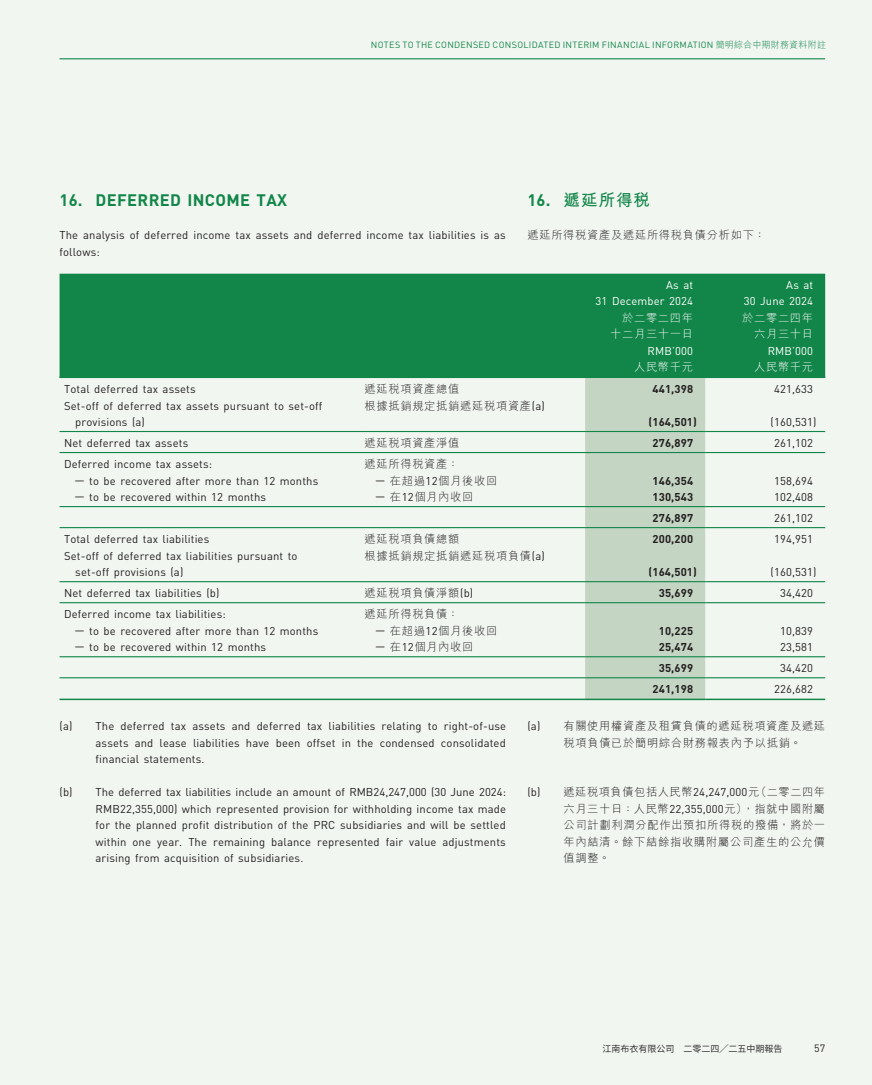
<style>
.page{position:relative;width:872px;height:1085px;background:#fff}
.page>*{position:absolute;margin:0;border:0;box-sizing:border-box;transform-origin:0 0}
._03_H1{font:700 16.5px "DIN Pro";letter-spacing:.02em;color:#128649}
._03_H1-2{font:700 16.5px "M Hei HK";letter-spacing:.06em;color:#128649}
._01_Body_Text{font:11.25px/16.5px "DIN Pro";letter-spacing:.01em;color:#231f20;text-align:justify}
._15_Table_Stub{font:11.25px/16.5px "DIN Pro";letter-spacing:.01em;color:#231f20}
._01_Body_Text-2{font:300 11.25px/16.5px "M Hei HK";letter-spacing:.06em;color:#231f20}
._15_Table_Stub-2{font:300 11.25px "M Hei HK";letter-spacing:.06em;color:#231f20}
._01_Body_Text-3{font:700 11.25px "DIN Pro";letter-spacing:.01em;color:#231f20}
._01_Body_Text-4{font:11.25px/16.5px "DIN Pro";letter-spacing:.01em;color:#fff;text-align:right}
._01_Body_Text-5{font:300 11.25px/16.5px "M Hei HK";letter-spacing:.06em;color:#fff;text-align:right}
.t1{font:10.5px "DIN Pro";color:#231f20}
.t2{font:9px "DIN Pro";letter-spacing:.03em;color:#128649}
.t3{font:9px "Source Han Sans CN";color:#231f20}
.s1{font-family:"M Hei HK";font-weight:300}
.s2{font-family:"DIN Pro"}
.s3{font-family:"DIN Pro";font-weight:400}
</style>
<div class="page">
<div style="left:0;top:0;width:872px;height:1084px;background:#f1f6f1"></div>
<hr style="left:60px;top:58px;width:765px;height:1px;background:#128649">
<div style="left:60px;top:274px;width:765px;height:102px;background:#128649"></div>
<div style="left:585px;top:378px;width:120px;height:320px;background:#c5d5c4"></div>
<hr style="left:60px;top:376px;width:300px;height:2px;background:#128649">
<hr style="left:360px;top:376px;width:225px;height:2px;background:#128649">
<hr style="left:585px;top:376px;width:120px;height:2px;background:#128649">
<hr style="left:705px;top:376px;width:120px;height:2px;background:#128649">
<hr style="left:60px;top:431px;width:300px;height:1px;background:#128649">
<hr style="left:360px;top:431px;width:225px;height:1px;background:#128649">
<hr style="left:585px;top:431px;width:120px;height:1px;background:#128649">
<hr style="left:705px;top:431px;width:120px;height:1px;background:#128649">
<hr style="left:60px;top:452px;width:300px;height:1px;background:#128649">
<hr style="left:360px;top:452px;width:225px;height:1px;background:#128649">
<hr style="left:585px;top:452px;width:120px;height:1px;background:#128649">
<hr style="left:705px;top:452px;width:120px;height:1px;background:#128649">
<hr style="left:60px;top:506px;width:300px;height:1px;background:#128649">
<hr style="left:360px;top:506px;width:225px;height:1px;background:#128649">
<hr style="left:585px;top:506px;width:120px;height:1px;background:#128649">
<hr style="left:705px;top:506px;width:120px;height:1px;background:#128649">
<hr style="left:60px;top:527px;width:300px;height:1px;background:#128649">
<hr style="left:360px;top:527px;width:225px;height:1px;background:#128649">
<hr style="left:585px;top:527px;width:120px;height:1px;background:#128649">
<hr style="left:705px;top:527px;width:120px;height:1px;background:#128649">
<hr style="left:60px;top:581px;width:300px;height:1px;background:#128649">
<hr style="left:360px;top:581px;width:225px;height:1px;background:#128649">
<hr style="left:585px;top:581px;width:120px;height:1px;background:#128649">
<hr style="left:705px;top:581px;width:120px;height:1px;background:#128649">
<hr style="left:60px;top:602px;width:300px;height:1px;background:#128649">
<hr style="left:360px;top:602px;width:225px;height:1px;background:#128649">
<hr style="left:585px;top:602px;width:120px;height:1px;background:#128649">
<hr style="left:705px;top:602px;width:120px;height:1px;background:#128649">
<hr style="left:60px;top:656px;width:300px;height:1px;background:#128649">
<hr style="left:360px;top:656px;width:225px;height:1px;background:#128649">
<hr style="left:585px;top:656px;width:120px;height:1px;background:#128649">
<hr style="left:705px;top:656px;width:120px;height:1px;background:#128649">
<hr style="left:60px;top:677px;width:300px;height:1px;background:#128649">
<hr style="left:360px;top:677px;width:225px;height:1px;background:#128649">
<hr style="left:585px;top:677px;width:120px;height:1px;background:#128649">
<hr style="left:705px;top:677px;width:120px;height:1px;background:#128649">
<hr style="left:60px;top:698px;width:300px;height:2px;background:#128649">
<hr style="left:360px;top:698px;width:225px;height:2px;background:#128649">
<hr style="left:585px;top:698px;width:120px;height:2px;background:#128649">
<hr style="left:705px;top:698px;width:120px;height:2px;background:#128649">
<p class="t2" style="left:371px;top:39px;width:457px">NOTES TO THE CONDENSED CONSOLIDATED INTERIM FINANCIAL INFORMATION <span class="s1">簡明綜合中期財務資料附註</span></p>
<p class="_03_H1" style="left:60px;top:189px;width:229px">16. DEFERRED INCOME TAX</p>
<p class="_01_Body_Text" style="left:60px;top:226px;width:448px">The analysis of deferred income tax assets and deferred income tax liabilities is as follows:</p>
<p class="_03_H1-2" style="left:527px;top:188px;width:124px"><span class="s2">16.</span> 遞延所得稅</p>
<p class="_01_Body_Text-2" style="left:527px;top:226px;width:239px">遞延所得稅資產及遞延所得稅負債分析如下：</p>
<p class="_01_Body_Text-4" style="left:595px;top:276px;width:99px">As at<br>31 December 2024</p>
<p class="_01_Body_Text-4" style="left:743px;top:276px;width:71px">As at<br>30 June 2024</p>
<p class="_01_Body_Text-5" style="left:610px;top:309px;width:84px">於二零二四年十二月三十一日</p>
<p class="_01_Body_Text-5" style="left:742px;top:309px;width:73px">於二零二四年六月三十日</p>
<p class="_01_Body_Text-4" style="left:647px;top:342px;width:47px">RMB’000</p>
<p class="_01_Body_Text-4" style="left:767px;top:342px;width:47px">RMB’000</p>
<p class="_01_Body_Text-5" style="left:634px;top:358px;width:61px">人民幣千元</p>
<p class="_01_Body_Text-5" style="left:754px;top:358px;width:61px">人民幣千元</p>
<p class="_15_Table_Stub" style="left:64px;top:380px;width:133px">Total deferred tax assets</p>
<p class="_15_Table_Stub-2" style="left:364px;top:381px;width:96px">遞延稅項資產總值</p>
<p class="_01_Body_Text-3" style="left:652px;top:381px;width:42px">441,398</p>
<p class="_01_Body_Text" style="left:774px;top:380px;width:41px">421,633</p>
<p class="_15_Table_Stub" style="left:75px;top:397px;width:249px;text-indent:-11px">Set-off of deferred tax assets pursuant to set-off provisions (a)</p>
<p class="_15_Table_Stub-2" style="left:364px;top:397px;width:182px">根據抵銷規定抵銷遞延稅項資產<span class="s3">(a)</span></p>
<p class="_01_Body_Text-3" style="left:648px;top:414px;width:50px">(164,501)</p>
<p class="_01_Body_Text" style="left:770px;top:413px;width:47px">(160,531)</p>
<p class="_15_Table_Stub" style="left:64px;top:434px;width:126px">Net deferred tax assets</p>
<p class="_15_Table_Stub-2" style="left:364px;top:435px;width:96px">遞延稅項資產淨值</p>
<p class="_01_Body_Text-3" style="left:652px;top:435px;width:42px">276,897</p>
<p class="_01_Body_Text" style="left:774px;top:434px;width:41px">261,102</p>
<p class="_15_Table_Stub" style="left:64px;top:455px;width:150px">Deferred income tax assets:</p>
<p class="_15_Table_Stub-2" style="left:364px;top:456px;width:96px">遞延所得稅資產：</p>
<p class="_15_Table_Stub" style="left:75px;top:472px;width:245px">— to be recovered after more than 12 months</p>
<p class="_15_Table_Stub-2" style="left:375px;top:472px;width:124px"><span class="s3">—</span> 在超過<span class="s3">12</span>個月後收回</p>
<p class="_01_Body_Text-3" style="left:652px;top:473px;width:42px">146,354</p>
<p class="_01_Body_Text" style="left:774px;top:472px;width:41px">158,694</p>
<p class="_15_Table_Stub" style="left:75px;top:488px;width:193px">— to be recovered within 12 months</p>
<p class="_15_Table_Stub-2" style="left:375px;top:489px;width:100px"><span class="s3">—</span> 在<span class="s3">12</span>個月內收回</p>
<p class="_01_Body_Text-3" style="left:652px;top:489px;width:42px">130,543</p>
<p class="_01_Body_Text" style="left:774px;top:488px;width:41px">102,408</p>
<p class="_01_Body_Text-3" style="left:652px;top:510px;width:42px">276,897</p>
<p class="_01_Body_Text" style="left:774px;top:509px;width:41px">261,102</p>
<p class="_15_Table_Stub" style="left:64px;top:530px;width:147px">Total deferred tax liabilities</p>
<p class="_15_Table_Stub-2" style="left:364px;top:531px;width:96px">遞延稅項負債總額</p>
<p class="_01_Body_Text-3" style="left:652px;top:531px;width:42px">200,200</p>
<p class="_01_Body_Text" style="left:774px;top:530px;width:41px">194,951</p>
<p class="_15_Table_Stub" style="left:75px;top:547px;width:224px;text-indent:-11px">Set-off of deferred tax liabilities pursuant to set-off provisions (a)</p>
<p class="_15_Table_Stub-2" style="left:364px;top:547px;width:182px">根據抵銷規定抵銷遞延稅項負債<span class="s3">(a)</span></p>
<p class="_01_Body_Text-3" style="left:648px;top:564px;width:50px">(164,501)</p>
<p class="_01_Body_Text" style="left:770px;top:563px;width:47px">(160,531)</p>
<p class="_15_Table_Stub" style="left:64px;top:584px;width:157px">Net deferred tax liabilities (b)</p>
<p class="_15_Table_Stub-2" style="left:364px;top:585px;width:110px">遞延稅項負債淨額<span class="s3">(b)</span></p>
<p class="_01_Body_Text-3" style="left:659px;top:585px;width:36px">35,699</p>
<p class="_01_Body_Text" style="left:780px;top:584px;width:35px">34,420</p>
<p class="_15_Table_Stub" style="left:64px;top:605px;width:163px">Deferred income tax liabilities:</p>
<p class="_15_Table_Stub-2" style="left:364px;top:606px;width:96px">遞延所得稅負債：</p>
<p class="_15_Table_Stub" style="left:75px;top:622px;width:245px">— to be recovered after more than 12 months</p>
<p class="_15_Table_Stub-2" style="left:375px;top:622px;width:124px"><span class="s3">—</span> 在超過<span class="s3">12</span>個月後收回</p>
<p class="_01_Body_Text-3" style="left:659px;top:623px;width:36px">10,225</p>
<p class="_01_Body_Text" style="left:780px;top:622px;width:35px">10,839</p>
<p class="_15_Table_Stub" style="left:75px;top:638px;width:193px">— to be recovered within 12 months</p>
<p class="_15_Table_Stub-2" style="left:375px;top:639px;width:100px"><span class="s3">—</span> 在<span class="s3">12</span>個月內收回</p>
<p class="_01_Body_Text-3" style="left:659px;top:639px;width:36px">25,474</p>
<p class="_01_Body_Text" style="left:780px;top:638px;width:35px">23,581</p>
<p class="_01_Body_Text-3" style="left:659px;top:660px;width:36px">35,699</p>
<p class="_01_Body_Text" style="left:780px;top:659px;width:35px">34,420</p>
<p class="_01_Body_Text-3" style="left:652px;top:681px;width:42px">241,198</p>
<p class="_01_Body_Text" style="left:774px;top:680px;width:41px">226,682</p>
<p class="_01_Body_Text" style="left:96px;top:717px;width:412px;text-indent:-36px">(a) The deferred tax assets and deferred tax liabilities relating to right-of-use assets and lease liabilities have been offset in the condensed consolidated financial statements.</p>
<p class="_01_Body_Text" style="left:96px;top:783px;width:412px;text-indent:-36px">(b) The deferred tax liabilities include an amount of RMB24,247,000 (30 June 2024:<br>RMB22,355,000) which represented provision for withholding income tax made for the planned profit distribution of the PRC subsidiaries and will be settled within one year. The remaining balance represented fair value adjustments arising from acquisition of subsidiaries.</p>
<p class="_01_Body_Text-2" style="left:563px;top:717px;width:263px;text-indent:-36px"><span class="s3">(a)</span> 有關使用權資產及租賃負債的遞延稅項資產及遞延稅項負債已於簡明綜合財務報表內予以抵銷。</p>
<p class="_01_Body_Text-2" style="left:563px;top:783px;width:263px;text-align:justify;text-indent:-36px"><span class="s3">(b)</span> 遞延稅項負債包括人民幣<span class="s3">24,247,000</span>元（二零二四年六月三十日：人民幣<span class="s3">22,355,000</span>元），指就中國附屬公司計劃利潤分配作出預扣所得稅的撥備，將於一年內結清。餘下結餘指收購附屬公司產生的公允價值調整。</p>
<p class="t3" style="left:602px;top:1043px;width:181px">江南布衣有限公司 二零二四╱二五中期報告</p>
<p class="t1" style="left:814px;top:1040px;width:12px">57</p>
</div>
